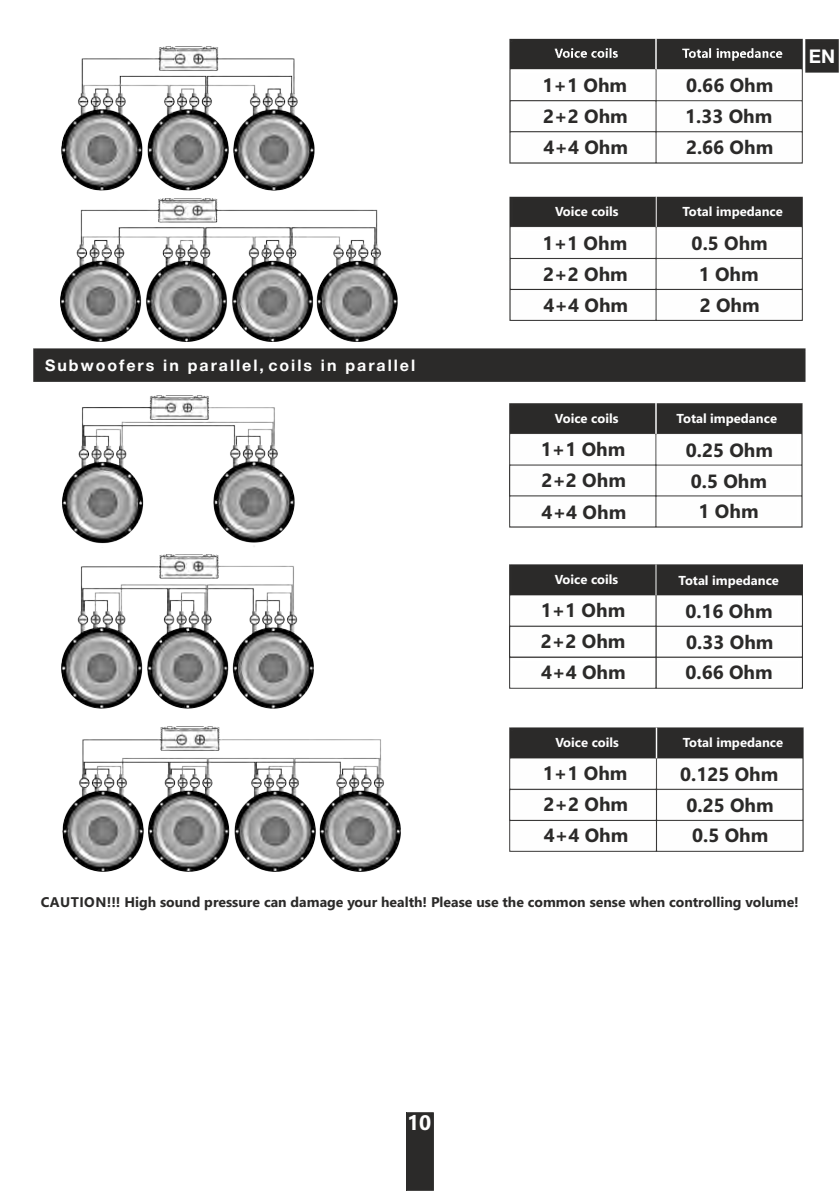
<style>
.page{position:relative;width:840px;height:1191px;background:#fff}
.page>*{position:absolute;margin:0;border:0;box-sizing:border-box;transform-origin:0 0}
.t1{font:700 21px "Segoe UI";color:#fefefe}
.t2{font:700 19.2px/31.2px "Segoe UI";color:#2b2a29}
.t3{font:700 19px "Helvetica Neue Cyr";color:#fefefe}
.t4{font:700 16px "Helvetica Neue Cyr";letter-spacing:.12em;color:#fefefe}
.t5{font:700 14px "Segoe UI";color:#2b2a29}
.t6{font:700 13px "Segoe UI";color:#fefefe}
</style>
<div class="page">
<img style="left:509px;top:403px;width:293px;height:125px">
<div style="left:34px;top:349px;width:770px;height:33px;background:#2b2a29"></div>
<img style="left:509px;top:564px;width:293px;height:124px">
<img style="left:509px;top:196px;width:293px;height:125px">
<img style="left:509px;top:727px;width:294px;height:124px">
<img style="left:805px;top:39px;width:33px;height:34px">
<div style="left:406px;top:1112px;width:27px;height:78px;background:#2b2a29"></div>
<img style="left:509px;top:38px;width:293px;height:125px">
<img style="left:60px;top:199px;width:337px;height:143px">
<img style="left:61px;top:46px;width:253px;height:144px">
<img style="left:61px;top:554px;width:252px;height:154px">
<img style="left:62px;top:395px;width:232px;height:152px">
<img style="left:63px;top:726px;width:337px;height:145px">
<p class="t4" style="left:45px;top:359px;width:371px">Subwoofers in parallel, coils in parallel</p>
<p class="t2" style="left:542px;top:71px;width:86px">1+1 Ohm</p>
<p class="t2" style="left:685px;top:72px;width:89px">0.66 Ohm</p>
<p class="t2" style="left:543px;top:102px;width:86px">2+2 Ohm<br>4+4 Ohm</p>
<p class="t2" style="left:684px;top:103px;width:89px">1 33 Ohm</p>
<p class="t2" style="left:695px;top:103px;width:7px">.</p>
<p class="t2" style="left:685px;top:133px;width:89px">2 66 Ohm</p>
<p class="t2" style="left:696px;top:133px;width:7px">.</p>
<p class="t6" style="left:555px;top:207px;width:65px">Voice coils</p>
<p class="t6" style="left:682px;top:207px;width:102px">Total impedance</p>
<p class="t2" style="left:542px;top:229px;width:86px">1+1 Ohm</p>
<p class="t2" style="left:691px;top:229px;width:78px">0.5 Ohm</p>
<p class="t2" style="left:543px;top:260px;width:86px">2+2 Ohm<br>4+4 Ohm</p>
<p class="t2" style="left:698px;top:260px;width:61px">1 Ohm</p>
<p class="t2" style="left:699px;top:291px;width:61px">2 Ohm</p>
<p class="t3" style="left:808px;top:49px;width:28px">EN</p>
<p class="t6" style="left:554px;top:413px;width:65px">Voice coils</p>
<p class="t6" style="left:676px;top:414px;width:102px">Total impedance</p>
<p class="t2" style="left:540px;top:436px;width:86px">1+1 Ohm</p>
<p class="t2" style="left:685px;top:436px;width:89px">0.25 Ohm</p>
<p class="t2" style="left:541px;top:467px;width:86px">2+2 Ohm<br>4+4 Ohm</p>
<p class="t2" style="left:690px;top:467px;width:78px">0.5 Ohm</p>
<p class="t2" style="left:698px;top:498px;width:61px">1 Ohm</p>
<p class="t6" style="left:554px;top:575px;width:65px">Voice coils</p>
<p class="t6" style="left:678px;top:575px;width:102px">Total impedance</p>
<p class="t2" style="left:540px;top:597px;width:86px">1+1 Ohm</p>
<p class="t2" style="left:685px;top:597px;width:89px">0.16 Ohm</p>
<p class="t2" style="left:540px;top:628px;width:86px">2+2 Ohm<br>4+4 Ohm</p>
<p class="t2" style="left:685px;top:628px;width:89px">0 33 Ohm</p>
<p class="t2" style="left:696px;top:628px;width:7px">.</p>
<p class="t2" style="left:685px;top:658px;width:89px">0 66 Ohm</p>
<p class="t2" style="left:696px;top:658px;width:7px">.</p>
<p class="t6" style="left:555px;top:737px;width:65px">Voice coils</p>
<p class="t6" style="left:682px;top:738px;width:102px">Total impedance</p>
<p class="t2" style="left:542px;top:759px;width:86px">1+1 Ohm</p>
<p class="t2" style="left:679px;top:760px;width:100px">0.125 Ohm</p>
<p class="t2" style="left:543px;top:790px;width:86px">2+2 Ohm<br>4+4 Ohm</p>
<p class="t2" style="left:686px;top:791px;width:89px">0. 5 Ohm</p>
<p class="t2" style="left:702px;top:791px;width:13px">2</p>
<p class="t2" style="left:691px;top:821px;width:78px">0.5 Ohm</p>
<p class="t5" style="left:41px;top:896px;width:759px">CAUTION!!! High sound pressure can damage your health! Please use the common sense when controlling volume!</p>
<p class="t1" style="left:407px;top:1115px;width:26px">10</p>
</div>
